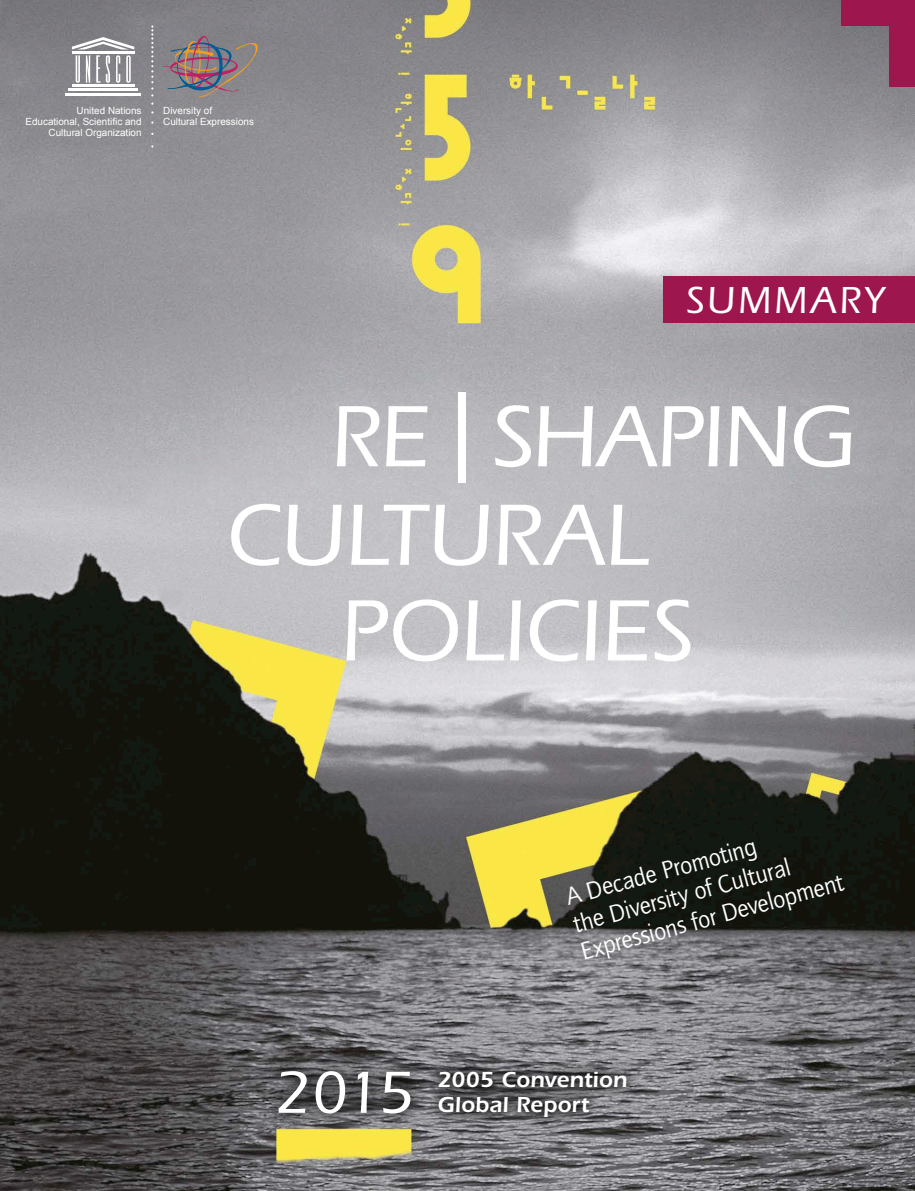
<style>
.page{position:relative;width:915px;height:1191px;background:#fff}
.page>*{position:absolute;margin:0;border:0;box-sizing:border-box;transform-origin:0 0}
.Titre_1{font:500 90px "ITC Eras Std";letter-spacing:-.005em;color:#fff}
.Convention{font:500 61.5px "ITC Eras Std";color:#fff}
.Convention-2{font:500 39px "ITC Eras Std";letter-spacing:.08em;color:#fff}
.t1{font:25.5px/28.5px "Quay Sans ITC Std";color:#fff}
.Convention-3{font:600 22.5px/25.5px "ITC Eras Std";letter-spacing:.005em;color:#fff}
.t2{font:9.9px/10.8px "Arial";color:#fff;text-align:right}
</style>
<div class="page">
<img style="left:0;top:0;width:914px;height:1191px">
<svg style="left:151px;top:26px;width:2px;height:70px"></svg>
<hr style="left:72px;top:84px;width:62px;height:3px;background:#fff">
<hr style="left:68px;top:89px;width:70px;height:2px;background:#fff">
<hr style="left:65px;top:93px;width:76px;height:3px;background:#fff">
<hr style="left:72px;top:51px;width:62px;height:3px;background:#fff">
<svg style="left:72px;top:37px;width:62px;height:12px"></svg>
<svg style="left:76px;top:55px;width:4px;height:28px"></svg>
<svg style="left:86px;top:55px;width:4px;height:28px"></svg>
<svg style="left:96px;top:55px;width:4px;height:28px"></svg>
<svg style="left:116px;top:55px;width:4px;height:28px"></svg>
<svg style="left:126px;top:55px;width:5px;height:28px"></svg>
<svg style="left:106px;top:55px;width:4px;height:28px"></svg>
<svg style="left:161px;top:36px;width:97px;height:62px;background:#877b81"></svg>
<div style="left:889px;top:0;width:25px;height:87px;background:#9d174e"></div>
<div style="left:841px;top:0;width:73px;height:26px;background:#9d174e"></div>
<svg style="left:429px;top:1057px;width:210px;height:73px;background:#605f62"></svg>
<svg style="left:261px;top:1053px;width:168px;height:78px;background:#5d5c5c"></svg>
<div style="left:663px;top:276px;width:251px;height:47px;background:#9d174e"></div>
<p class="t2" style="left:25px;top:105px;width:117px">United Nations<br>Educational, Scientific and<br>Cultural Organization</p>
<p class="t2" style="left:163px;top:105px;width:92px;text-align:left">Diversity of<br>Cultural Expressions</p>
<p class="Convention-2" style="left:685px;top:278px;width:200px">SUMMARY</p>
<p class="Titre_1" style="left:330px;top:386px;width:526px">RE | SHAPING</p>
<p class="Titre_1" style="left:225px;top:485px;width:422px">CULTURAL</p>
<p class="Titre_1" style="left:339px;top:580px;width:355px">POLICIES</p>
<p class="t1" style="left:562px;top:883px;width:272px;rotate:-15deg">A Decade Promoting<br>the Diversity of Cultural<br>Expressions for Development</p>
<p class="Convention" style="left:274px;top:1058px;width:141px">2015</p>
<p class="Convention-3" style="left:437px;top:1066px;width:191px">2005 Convention<br>Global Report</p>
</div>
